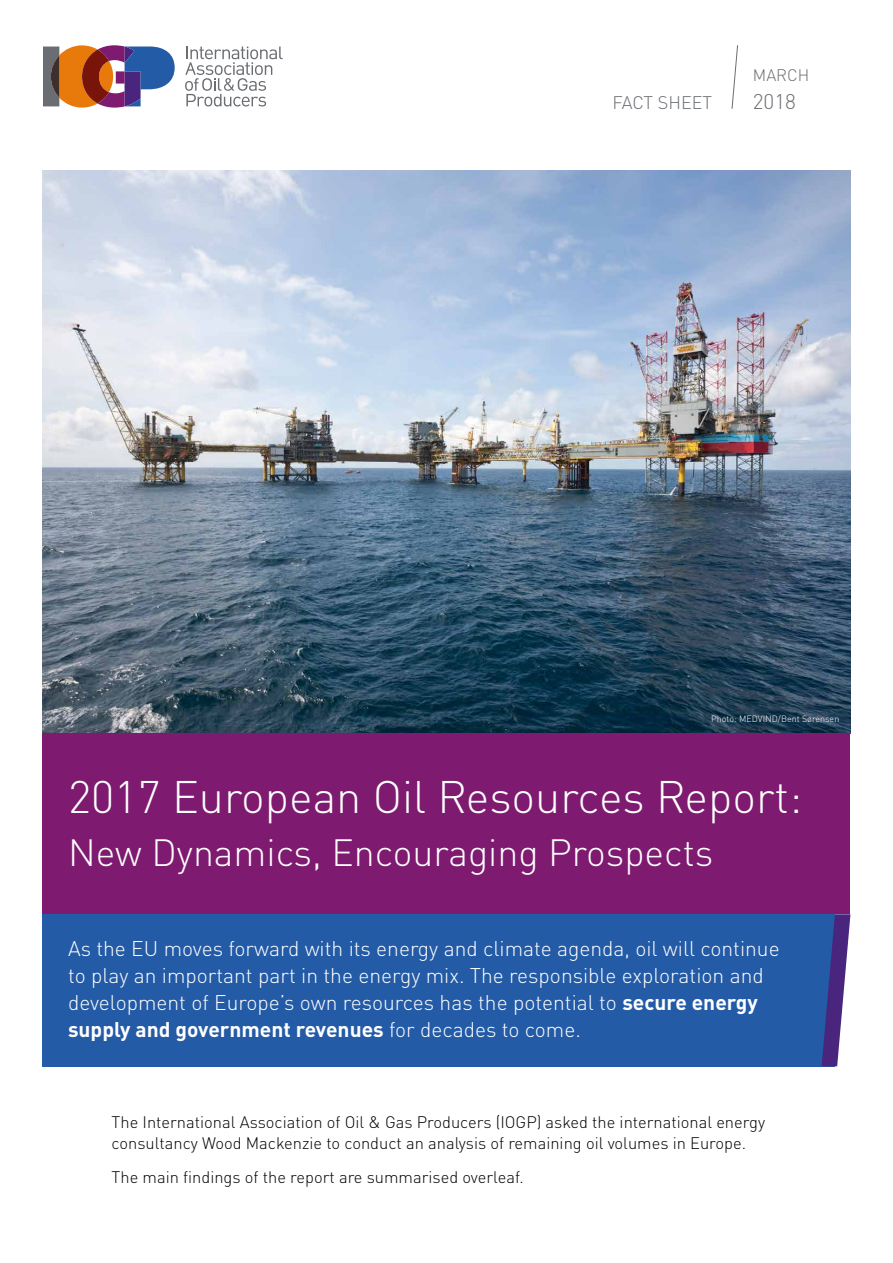
<style>
.page{position:relative;width:893px;height:1263px;background:#fff}
.page>*{position:absolute;margin:0;border:0;box-sizing:border-box;transform-origin:0 0}
.t1{font:300 45px "DIN Pro";color:#fff}
.t2{font:300 37.5px "DIN Pro";color:#fff}
.t3{font:300 21px/27px "DIN Pro";color:#fff}
.t4{font:300 21px "DIN Pro";color:#6a6d71}
.t5{font:300 18px "DIN Pro";color:#6a6d71}
.t6{font:300 16.5px/21px "DIN Pro";color:#000}
.t7{font:300 16.5px "DIN Pro";color:#6a6d71}
.t8{font:300 9px "DIN Pro";color:#fff}
.s1{font-weight:700}
</style>
<div class="page">
<img style="left:43px;top:170px;width:807px;height:563px">
<div style="left:43px;top:733px;width:807px;height:181px;background:#7e1b70"></div>
<svg style="left:731px;top:45px;width:7px;height:64px"></svg>
<div style="left:43px;top:914px;width:792px;height:152px;background:#245ba7"></div>
<svg style="left:822px;top:914px;width:28px;height:152px"></svg>
<svg style="left:43px;top:45px;width:132px;height:63px"></svg>
<svg style="left:185px;top:47px;width:98px;height:59px"></svg>
<p class="t7" style="left:753px;top:63px;width:58px">MARCH</p>
<p class="t5" style="left:612px;top:88px;width:101px">FACT SHEET</p>
<p class="t4" style="left:753px;top:85px;width:45px">2018</p>
<p class="t8" style="left:711px;top:711px;width:130px">Photo: MEDVIND/Bent Sørensen</p>
<h1 class="t1" style="left:68px;top:762px;width:736px">2017 European Oil Resources Report:</h1>
<h2 class="t2" style="left:68px;top:824px;width:647px">New Dynamics, Encouraging Prospects</h2>
<p class="t3" style="left:68px;top:933px;width:713px">As the EU moves forward with its energy and climate agenda, oil will continue to play an important part in the energy mix. The responsible exploration and development of Europe’s own resources has the potential to <span class="s1">secure energy supply and government revenues</span> for decades to come.</p>
<p class="t6" style="left:112px;top:1110px;width:655px">The International Association of Oil &amp; Gas Producers (IOGP) asked the international energy consultancy Wood Mackenzie to conduct an analysis of remaining oil volumes in Europe.</p>
<p class="t6" style="left:112px;top:1165px;width:414px">The main findings of the report are summarised overleaf.</p>
</div>
